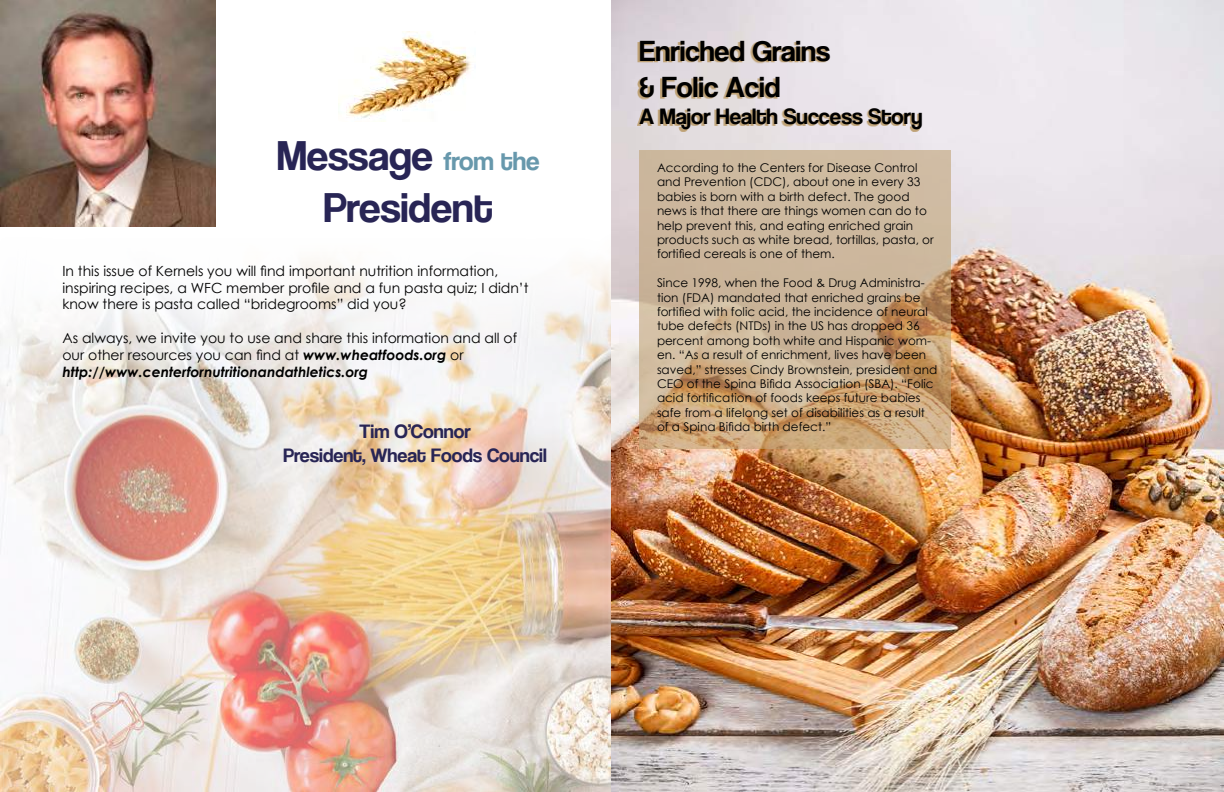
<style>
.page{position:relative;width:1224px;height:792px;background:#fff}
.page>*{position:absolute;margin:0;border:0;box-sizing:border-box;transform-origin:0 0}
.t1{font:43px/51.6px "Coolvetica Rg";color:#282555;text-align:center}
.t2{font:30px/36px "Coolvetica Rg";color:#000}
.t3{font:23px "Coolvetica Rg";color:#000}
.t4{font:20px/24px "Coolvetica Rg";color:#282555;text-align:center}
.t5{font:14px/16.8px "Century Gothic";color:#000}
.t6{font:12px/14.4px "Century Gothic";color:#000}
.s1{font-size:27px;color:#6798ac}
.s2{font-weight:700;font-style:italic}
</style>
<div class="page">
<img style="left:0;top:227px;width:612px;height:565px">
<img style="left:0;top:0;width:215px;height:227px">
<img style="left:339px;top:32px;width:132px;height:90px">
<img style="left:612px;top:0;width:612px;height:792px">
<svg style="left:640px;top:150px;width:311px;height:298px;fill:#cdb69b"></svg>
<svg style="left:637px;top:42px;width:283px;height:90px"></svg>
<h1 class="t1" style="left:277px;top:129px;width:264px">Message <span class="s1">from the<br></span>President</h1>
<p class="t5" style="left:62px;top:262px;width:468px">In this issue of Kernels you will find important nutrition information, inspiring recipes, a WFC member profile and a fun pasta quiz; I didn’t know there is pasta called “bridegrooms” did you?</p>
<p class="t5" style="left:62px;top:329px;width:456px">As always, we invite you to use and share this information and all of our other resources you can find at <span class="s2">www.wheatfoods.org</span> or <span class="s2">http://www.centerfornutritionandathletics.org</span></p>
<h3 class="t4" style="left:284px;top:419px;width:265px">Tim O’Connor<br>President, Wheat Foods Council</h3>
<h2 class="t2" style="left:640px;top:32px;width:192px">Enriched Grains &amp; Folic Acid</h2>
<h3 class="t3" style="left:640px;top:103px;width:284px">A Major Health Success Story</h3>
<p class="t6" style="left:657px;top:160px;width:278px">According to the Centers for Disease Control and Prevention (CDC), about one in every 33 babies is born with a birth defect. The good news is that there are things women can do to help prevent this, and eating enriched grain products such as white bread, tortillas, pasta, or fortified cereals is one of them.</p>
<p class="t6" style="left:657px;top:275px;width:282px">Since 1998, when the Food &amp; Drug Administra&shy;tion (FDA) mandated that enriched grains be fortified with folic acid, the incidence of neural tube defects (NTDs) in the US has dropped 36 percent among both white and Hispanic wom&shy;en. “As a result of enrichment, lives have been saved,” stresses Cindy Brownstein, president and CEO of the Spina Bifida Association (SBA). “Folic acid fortification of foods keeps future babies safe from a lifelong set of disabilities as a result of a Spina Bifida birth defect.”</p>
</div>
